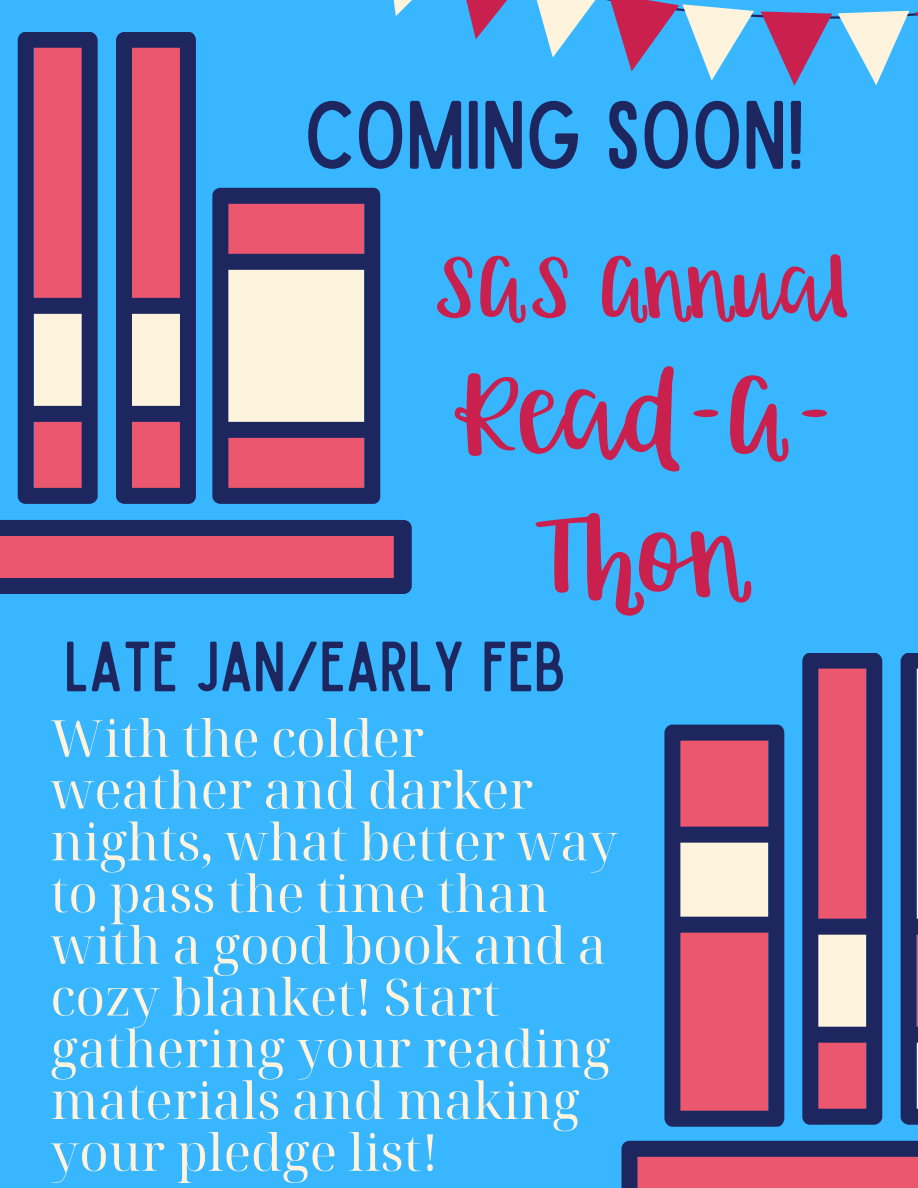
<style>
.page{position:relative;width:918px;height:1188px;background:#38b6ff}
.page>*{position:absolute;margin:0;border:0;box-sizing:border-box;transform-origin:0 0}
.t1{font:169.65px/141.8px "Orange Grove";color:#c9204e;text-align:center}
.t2{font:132px "Orange Grove";color:#c9204e}
.t3{font:77.85px "Sailors Condensed";color:#1d265f}
.t4{font:56.85px "Sailors Condensed";color:#1d265f}
.t5{font:51px/51.8px "Noto Serif Display";color:#fef4dd}
</style>
<div class="page">
<svg style="left:621px;top:653px;width:297px;height:535px"></svg>
<svg style="left:0;top:32px;width:412px;height:562px"></svg>
<svg style="left:363px;top:0;width:555px;height:89px"></svg>
<p class="t3" style="left:304px;top:101px;width:502px">COMING SOON!</p>
<p class="t2" style="left:434px;top:197px;width:420px">SAS Annual</p>
<p class="t1" style="left:451px;top:331px;width:386px">Read-A-<br>Thon</p>
<p class="t4" style="left:64px;top:642px;width:503px">LATE JAN/EARLY FEB</p>
<p class="t5" style="left:50px;top:711px;width:569px">With the colder weather and darker nights, what better way to pass the time than with a good book and a cozy blanket! Start gathering your reading materials and making your pledge list!</p>
</div>
